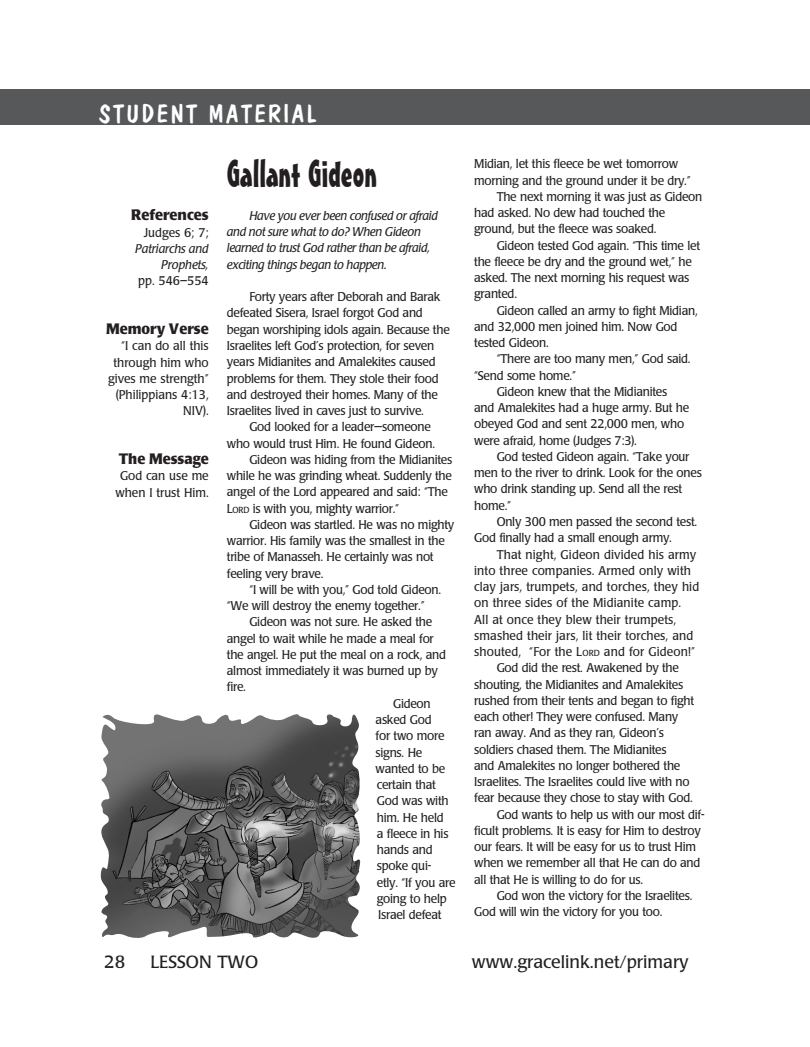
<style>
.page{position:relative;width:810px;height:1047px;background:#fff}
.page>*{position:absolute;margin:0;border:0;box-sizing:border-box;transform-origin:0 0}
.section_title{font:37.5px "Mister Earl BT";color:#231f20}
.t1{font:25px "Dom Casual D";letter-spacing:.1em;color:#fff}
.t2{font:17.5px "Poppl Laudatio";color:#231f20}
.subhead-right{font:700 15px "Poppl Laudatio";color:#231f20;scale:.95 1}
.body{font:12.5px/16.2px "Poppl Laudatio";letter-spacing:-.02em;color:#231f20;scale:.95 1}
.body-2{font:12.5px/16.2px "Poppl Laudatio";letter-spacing:.01em;color:#231f20;scale:.95 1}
.body-3{font:italic 12.5px/16.2px "Poppl Laudatio";letter-spacing:-.02em;color:#231f20}
.body-right{font:12.5px/16.2px "Poppl Laudatio";color:#231f20;text-align:right;scale:.95 1}
.body-right-2{font:italic 12.5px/16.2px "Poppl Laudatio";color:#231f20;text-align:right}
.s1{font-style:normal}
.s2{font-size:8.75px}
</style>
<div class="page">
<div style="left:0;top:89px;width:765px;height:36px;background:#57585a"></div>
<div style="left:737px;top:89px;width:73px;height:36px;background:#57585a"></div>
<img style="left:100px;top:714px;width:260px;height:224px">
<p class="t1" style="left:99px;top:99px;width:219px">STUDENT MATERIAL</p>
<p class="subhead-right" style="left:131px;top:206px;width:83px">References</p>
<p class="body-right-2" style="left:135px;top:224px;width:75px"><span class="s1">Judges 6; 7;<br></span>Patriarchs and<br>Prophets,</p>
<p class="body-right" style="left:138px;top:273px;width:76px">pp. 546–554</p>
<p class="subhead-right" style="left:106px;top:320px;width:110px">Memory Verse</p>
<p class="body-right" style="left:108px;top:338px;width:107px">“I can do all this through him who gives me strength” (Philippians 4:13,<br>NIV).</p>
<p class="subhead-right" style="left:119px;top:450px;width:96px">The Message</p>
<p class="body-right" style="left:115px;top:468px;width:100px;text-align:center">God can use me when I trust Him.</p>
<p class="section_title" style="left:227px;top:151px;width:152px">Gallant Gideon</p>
<p class="body-3" style="left:227px;top:208px;width:213px;text-indent:22px">Have you ever been confused or afraid and not sure what to do? When Gideon learned to trust God rather than be afraid, exciting things began to happen.</p>
<p class="body" style="left:227px;top:289px;width:236px;text-indent:22px">Forty years after Deborah and Barak defeated Sisera, Israel forgot God and began worshiping idols again. Because the Israelites left God’s protection, for seven years Midianites and Amalekites caused problems for them. They stole their food and destroyed their homes. Many of the Israelites lived in caves just to survive.</p>
<p class="body" style="left:227px;top:419px;width:221px;text-indent:22px">God looked for a leader—someone who would trust Him. He found Gideon.</p>
<p class="body" style="left:227px;top:451px;width:239px;text-indent:22px">Gideon was hiding from the Midianites while he was grinding wheat. Suddenly the angel of the Lord appeared and said: “The L<span class="s2">ORD</span> is with you, mighty warrior.”</p>
<p class="body" style="left:227px;top:516px;width:241px;text-indent:22px">Gideon was startled. He was no mighty warrior. His family was the smallest in the tribe of Manasseh. He certainly was not feeling very brave.</p>
<p class="body" style="left:227px;top:581px;width:227px;text-indent:22px">“I will be with you,” God told Gideon. “We will destroy the enemy together.”</p>
<p class="body" style="left:227px;top:614px;width:232px;text-indent:22px">Gideon was not sure. He asked the angel to wait while he made a meal for the angel. He put the meal on a rock, and almost immediately it was burned up by fire.</p>
<p class="body" style="left:376px;top:695px;width:86px;text-indent:18px">Gideon asked God<br>for two more signs. He wanted to be certain that<br>God was with him. He held<br>a fleece in his hands and spoke qui-<br>etly. “If you are going to help<br>Israel defeat</p>
<p class="body" style="left:474px;top:156px;width:229px">Midian, let this fleece be wet tomorrow morning and the ground under it be dry.”</p>
<p class="body" style="left:474px;top:188px;width:242px;text-indent:22px">The next morning it was just as Gideon had asked. No dew had touched the ground, but the fleece was soaked.</p>
<p class="body" style="left:474px;top:237px;width:239px;text-indent:22px">Gideon tested God again. “This time let the fleece be dry and the ground wet,” he asked. The next morning his request was granted.</p>
<p class="body" style="left:474px;top:302px;width:237px;text-indent:22px">Gideon called an army to fight Midian, and 32,000 men joined him. Now God tested Gideon.</p>
<p class="body" style="left:474px;top:351px;width:229px;text-indent:22px">“There are too many men,” God said. “Send some home.”</p>
<p class="body" style="left:474px;top:383px;width:228px;text-indent:22px">Gideon knew that the Midianites and Amalekites had a huge army. But he obeyed God and sent 22,000 men, who were afraid, home (Judges 7:3).</p>
<p class="body" style="left:474px;top:448px;width:241px;text-indent:22px">God tested Gideon again. “Take your men to the river to drink. Look for the ones who drink standing up. Send all the rest home.”</p>
<p class="body" style="left:474px;top:513px;width:236px;text-indent:22px">Only 300 men passed the second test.<br>God finally had a small enough army.</p>
<p class="body-2" style="left:474px;top:546px;width:238px;text-indent:22px">That night, Gideon divided his army into three companies. Armed only with clay jars, trumpets, and torches, they hid on three sides of the Midianite camp.<br>All at once they blew their trumpets, smashed their jars, lit their torches, and shouted, “For the L<span class="s2">ORD</span> and for Gideon!”</p>
<p class="body" style="left:474px;top:660px;width:233px;text-indent:22px">God did the rest. Awakened by the shouting, the Midianites and Amalekites rushed from their tents and began to fight each other! They were confused. Many ran away. And as they ran, Gideon’s soldiers chased them. The Midianites<br>and Amalekites no longer bothered the Israelites. The Israelites could live with no fear because they chose to stay with God.</p>
<p class="body" style="left:474px;top:806px;width:244px;text-indent:22px">God wants to help us with our most dif&shy;ficult problems. It is easy for Him to destroy our fears. It will be easy for us to trust Him when we remember all that He can do and all that He is willing to do for us.</p>
<p class="body" style="left:474px;top:887px;width:231px;text-indent:22px">God won the victory for the Israelites.<br>God will win the victory for you too.</p>
<p class="t2" style="left:104px;top:952px;width:23px">28</p>
<p class="t2" style="left:151px;top:952px;width:109px">LESSON TWO</p>
<p class="t2" style="left:472px;top:952px;width:218px">www.gracelink.net/primary</p>
</div>
